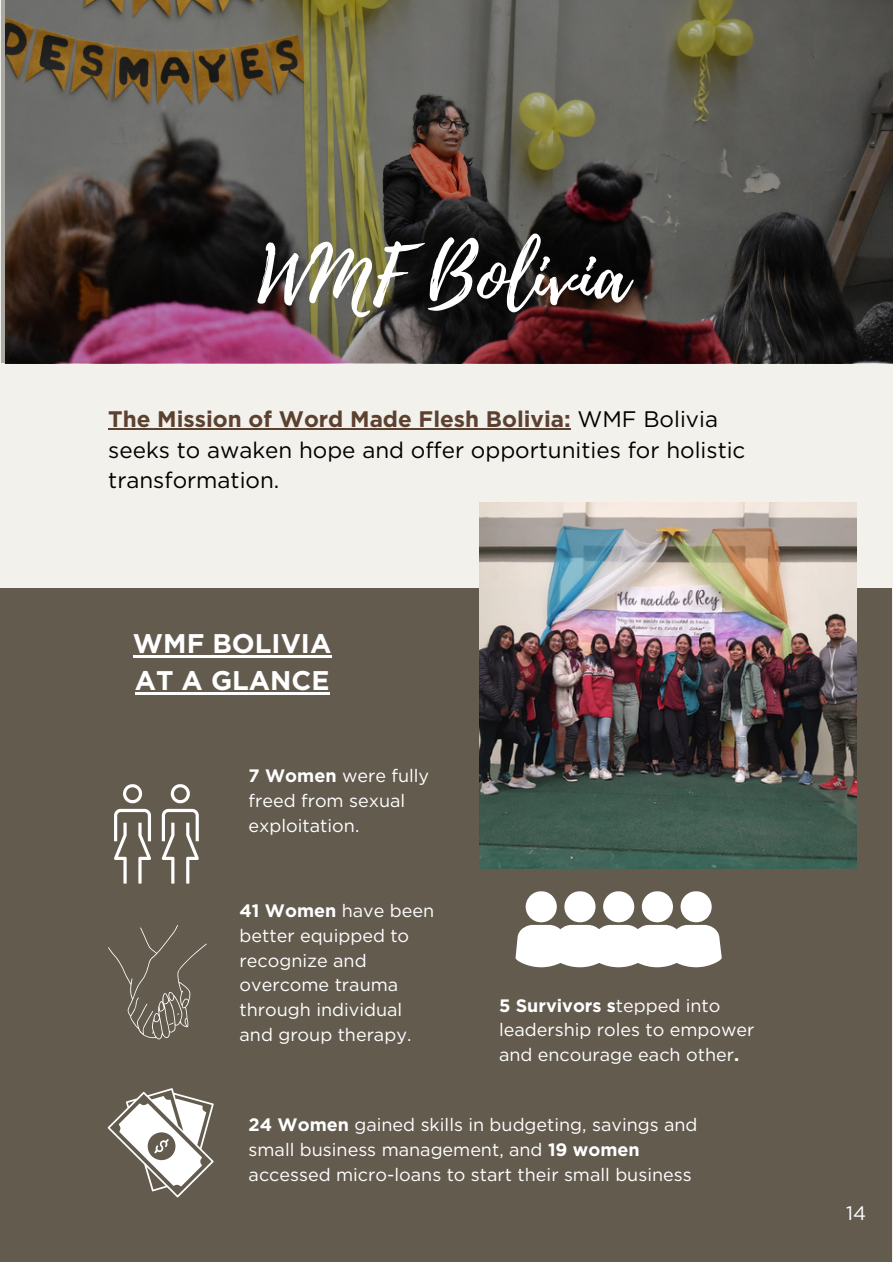
<style>
.page{position:relative;width:893px;height:1264px;background:#fff}
.page>*{position:absolute;margin:0;border:0;box-sizing:border-box;transform-origin:0 0}
.t1{font:76.5px "Playlist Script";color:#fff}
.t2{font:700 27px/37px "Gotham";color:#fff}
.t3{font:22.5px/30.3px "Gotham";color:#000}
.t4{font:19.5px "Gotham";color:#fff}
.t5{font:18px/24.8px "Gotham";color:#fff}
.s1{font-weight:700;color:#5c4130}
.s2{font-weight:700}
</style>
<div class="page">
<div style="left:0;top:0;width:892px;height:1261px;background:#f2f1eb"></div>
<div style="left:0;top:588px;width:891px;height:673px;background:#645b4f"></div>
<img style="left:479px;top:502px;width:377px;height:366px">
<svg style="left:108px;top:1088px;width:106px;height:109px"></svg>
<svg style="left:108px;top:925px;width:99px;height:114px"></svg>
<svg style="left:114px;top:784px;width:37px;height:99px"></svg>
<svg style="left:162px;top:784px;width:37px;height:99px"></svg>
<img style="left:1px;top:0;width:891px;height:363px">
<hr style="left:108px;top:428px;width:462px;height:1px;background:#5c4130">
<hr style="left:133px;top:655px;width:198px;height:2px;background:#fff">
<hr style="left:135px;top:692px;width:194px;height:2px;background:#fff">
<svg style="left:515px;top:891px;width:206px;height:76px"></svg>
<p class="t1" style="left:257px;top:221px;width:372px">WMF Bolivia</p>
<p class="t3" style="left:108px;top:404px;width:638px"><span class="s1">The Mission of Word Made Flesh Bolivia:</span> WMF Bolivia seeks to awaken hope and offer opportunities for holistic transformation.</p>
<p class="t2" style="left:133px;top:624px;width:200px">WMF BOLIVIA<br>AT A GLANCE</p>
<p class="t5" style="left:248px;top:763px;width:182px"><span class="s2">7 Women</span> were fully freed from sexual exploitation.</p>
<p class="t5" style="left:239px;top:898px;width:196px"><span class="s2">41 Women</span> have been better equipped to recognize and overcome trauma through individual and group therapy.</p>
<p class="t5" style="left:499px;top:992px;width:257px"><span class="s2">5 Survivors s</span>tepped into leadership roles to empower and encourage each other<span class="s2">.</span></p>
<p class="t5" style="left:248px;top:1112px;width:450px"><span class="s2">24 Women</span> gained skills in budgeting, savings and small business management, and <span class="s2">19 women </span>accessed micro-loans to start their small business</p>
<p class="t4" style="left:846px;top:1200px;width:22px">14</p>
</div>
